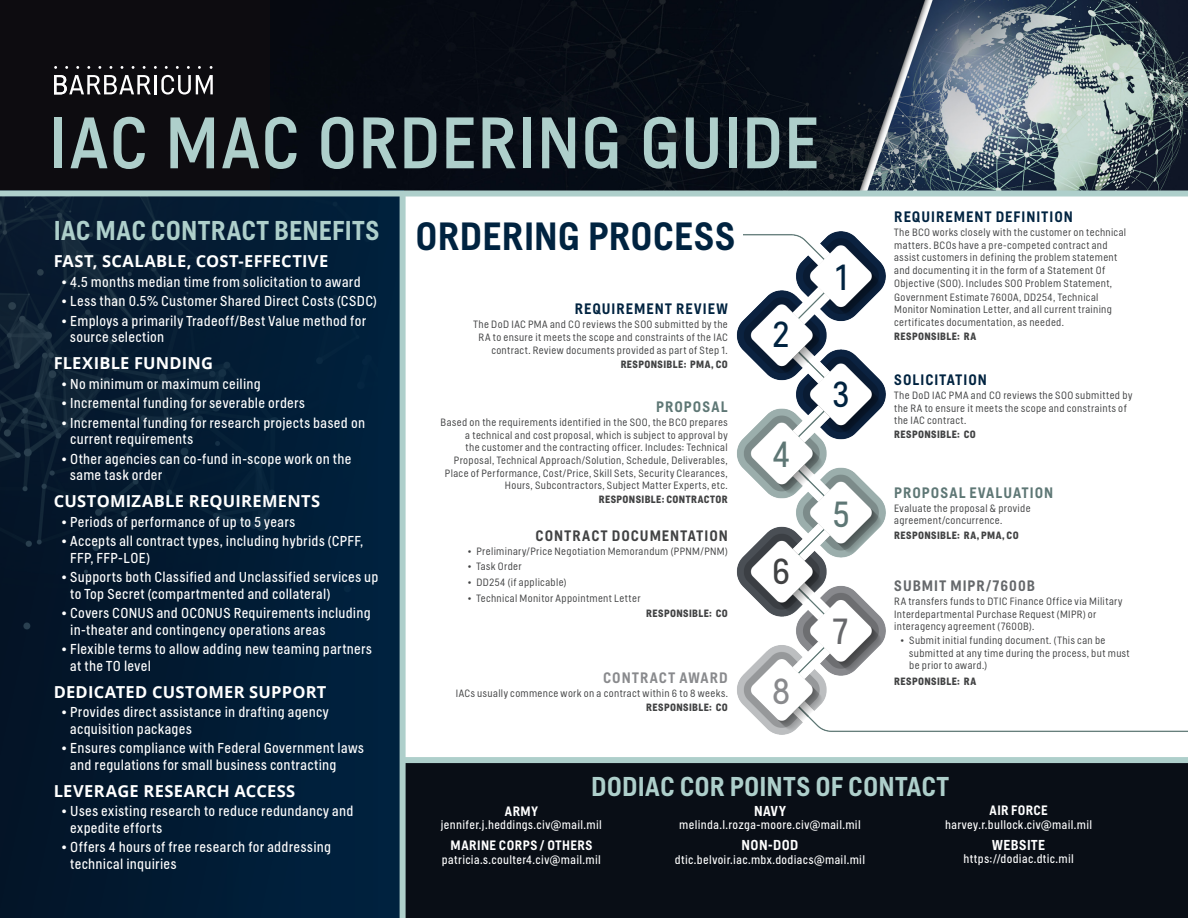
<style>
.page{position:relative;width:1188px;height:918px;background:#fff}
.page>*{position:absolute;margin:0;border:0;box-sizing:border-box;transform-origin:0 0}
.t1{font:72px "Helsinki";letter-spacing:.01em;color:#aecfcb}
.Page_1_Sidebar_Title{font:500 39px "Helsinki";letter-spacing:.015em;color:#002340}
.Page_1_Sidebar_Title-2{font:300 36px "Helsinki";color:#002340}
.Page_1_Sidebar_Title-3{font:300 36px "Helsinki";color:#5e7775}
.Page_1_Sidebar_Title-4{font:300 36px "Helsinki";color:#414243}
.Page_1_Sidebar_Title-5{font:300 36px "Helsinki";color:#67686b}
.Page_1_Sidebar_Title-6{font:300 36px "Helsinki";color:#898a8d}
.Page_1_Sidebar_Title-7{font:500 27px "Helsinki";letter-spacing:.01em;color:#aecfcb}
.Ordering_Guide_H1{font:700 16.5px "Open Sans";letter-spacing:.015em;color:#fff}
.Ordering_Guide_Step_Title{font:500 15px "Helsinki";letter-spacing:.07em;color:#002340}
.Ordering_Guide_Step_Title-2{font:500 15px "Helsinki";letter-spacing:.08em;color:#5e7775}
.Ordering_Guide_Step_Title-3{font:500 15px "Helsinki";letter-spacing:.065em;color:#414243}
.Ordering_Guide_Step_Title-4{font:500 15px "Helsinki";letter-spacing:.07em;color:#65686b}
.Ordering_Guide_Step_Title-5{font:500 15px "Helsinki";letter-spacing:.08em;color:#898a8d}
.t2{font:300 14.25px/16.5px "Helsinki";letter-spacing:.025em;color:#fff}
.Department_Title{font:500 14.25px "Helsinki";letter-spacing:.03em;color:#fff}
.Department_Title-2{font:500 13.5px "Helsinki";letter-spacing:.04em;color:#fff}
.Department_Title-3{font:300 12px "Helsinki";letter-spacing:.025em;color:#fff}
.Ordering_p{font:200 10.5px/12.6px "Helsinki";letter-spacing:.035em;color:#414243}
.Responsible{font:700 10.5px "Helsinki";letter-spacing:.04em;color:#414243}
</style>
<div class="page">
<img style="left:736px;top:231px;width:452px;height:503px">
<div style="left:0;top:0;width:272px;height:191px;background:#0d0c10"></div>
<img style="left:272px;top:0;width:916px;height:190px">
<div style="left:0;top:196px;width:400px;height:722px;background:#00223f"></div>
<div style="left:0;top:190px;width:1188px;height:6px;background:#aecfcb"></div>
<img style="left:0;top:197px;width:378px;height:721px">
<hr style="left:154px;top:75px;width:3px;height:19px;background:#fff">
<svg style="left:161px;top:75px;width:52px;height:20px"></svg>
<svg style="left:54px;top:75px;width:97px;height:19px"></svg>
<div style="left:405px;top:763px;width:783px;height:155px;background:#090e16"></div>
<div style="left:400px;top:193px;width:6px;height:725px;background:#aecfcb"></div>
<div style="left:404px;top:757px;width:784px;height:6px;background:#aecfcb"></div>
<div style="left:416px;top:219px;width:326px;height:31px;background:#fff"></div>
<p class="t1" style="left:50px;top:101px;width:771px">IAC MAC ORDERING GUIDE</p>
<p class="Page_1_Sidebar_Title-7" style="left:54px;top:215px;width:327px">IAC MAC CONTRACT BENEFITS</p>
<p class="Ordering_Guide_H1" style="left:54px;top:250px;width:276px">FAST, SCALABLE, COST-EFFECTIVE</p>
<p class="t2" style="left:61px;top:273px;width:301px">• 4.5 months median time from solicitation to award</p>
<p class="t2" style="left:61px;top:293px;width:317px">• Less than 0.5% Customer Shared Direct Costs (CSDC)</p>
<p class="t2" style="left:70px;top:312px;width:297px;text-indent:-9px">• Employs a primarily Tradeoff/Best Value method for source selection</p>
<p class="Ordering_Guide_H1" style="left:54px;top:352px;width:161px">FLEXIBLE FUNDING</p>
<p class="t2" style="left:61px;top:375px;width:201px">• No minimum or maximum ceiling</p>
<p class="t2" style="left:61px;top:395px;width:245px">• Incremental funding for severable orders</p>
<p class="t2" style="left:70px;top:414px;width:296px;text-indent:-9px">• Incremental funding for research projects based on current requirements</p>
<p class="t2" style="left:70px;top:450px;width:283px;text-indent:-9px">• Other agencies can co-fund in-scope work on the same task order</p>
<p class="Ordering_Guide_H1" style="left:54px;top:490px;width:268px">CUSTOMIZABLE REQUIREMENTS</p>
<p class="t2" style="left:61px;top:513px;width:235px">• Periods of performance of up to 5 years</p>
<p class="t2" style="left:70px;top:533px;width:295px;text-indent:-9px">• Accepts all contract types, including hybrids (CPFF,<br>FFP, FFP-LOE)</p>
<p class="t2" style="left:70px;top:569px;width:310px;text-indent:-9px">• Supports both Classified and Unclassified services up to Top Secret (compartmented and collateral)</p>
<p class="t2" style="left:70px;top:605px;width:302px;text-indent:-9px">• Covers CONUS and OCONUS Requirements including in-theater and contingency operations areas</p>
<p class="t2" style="left:70px;top:641px;width:303px;text-indent:-9px">• Flexible terms to allow adding new teaming partners at the TO level</p>
<p class="Ordering_Guide_H1" style="left:54px;top:680px;width:274px">DEDICATED CUSTOMER SUPPORT</p>
<p class="t2" style="left:70px;top:704px;width:260px;text-indent:-9px">• Provides direct assistance in drafting agency acquisition packages</p>
<p class="t2" style="left:70px;top:740px;width:295px;text-indent:-9px">• Ensures compliance with Federal Government laws and regulations for small business contracting</p>
<p class="Ordering_Guide_H1" style="left:54px;top:779px;width:243px">LEVERAGE RESEARCH ACCESS</p>
<p class="t2" style="left:70px;top:803px;width:285px;text-indent:-9px">• Uses existing research to reduce redundancy and expedite efforts</p>
<p class="t2" style="left:70px;top:839px;width:262px;text-indent:-9px">• Offers 4 hours of free research for addressing technical inquiries</p>
<p class="Page_1_Sidebar_Title" style="left:416px;top:213px;width:321px">ORDERING PROCESS</p>
<p class="Ordering_Guide_Step_Title" style="left:575px;top:300px;width:155px">REQUIREMENT REVIEW</p>
<p class="Ordering_p" style="left:473px;top:318px;width:256px;text-align:right">The DoD IAC PMA and CO reviews the SOO submitted by the<br>RA to ensure it meets the scope and constraints of the IAC contract. Review documents provided as part of Step 1.</p>
<p class="Responsible" style="left:621px;top:358px;width:109px">RESPONSIBLE: PMA, CO</p>
<p class="Ordering_Guide_Step_Title-2" style="left:656px;top:398px;width:73px">PROPOSAL</p>
<p class="Ordering_p" style="left:441px;top:416px;width:289px;text-align:right">Based on the requirements identified in the SOO, the BCO prepares a technical and cost proposal, which is subject to approval by<br>the customer and the contracting officer. Includes: Technical Proposal, Technical Approach/Solution, Schedule, Deliverables, Place of Performance, Cost/Price, Skill Sets, Security Clearances, Hours, Subcontractors, Subject Matter Experts, etc.</p>
<p class="Responsible" style="left:599px;top:493px;width:130px">RESPONSIBLE: CONTRACTOR</p>
<p class="Page_1_Sidebar_Title-2" style="left:773px;top:314px;width:18px">2</p>
<p class="Page_1_Sidebar_Title-3" style="left:773px;top:433px;width:19px">4</p>
<p class="Page_1_Sidebar_Title-2" style="left:835px;top:257px;width:14px">1</p>
<p class="Page_1_Sidebar_Title-2" style="left:833px;top:373px;width:18px">3</p>
<p class="Page_1_Sidebar_Title-3" style="left:833px;top:493px;width:18px">5</p>
<p class="Ordering_Guide_Step_Title" style="left:894px;top:208px;width:180px">REQUIREMENT DEFINITION</p>
<p class="Ordering_p" style="left:894px;top:226px;width:234px">The BCO works closely with the customer on technical matters. BCOs have a pre-competed contract and assist customers in defining the problem statement and documenting it in the form of a Statement Of Objective (SOO). Includes SOO Problem Statement,</p>
<p class="Ordering_p" style="left:894px;top:291px;width:219px">Government Estimate 7600A, DD254, Technical<br>Monitor Nomination Letter, and all current training certificates documentation, as needed.</p>
<p class="Responsible" style="left:894px;top:330px;width:83px">RESPONSIBLE: RA</p>
<p class="Ordering_Guide_Step_Title" style="left:894px;top:371px;width:94px">SOLICITATION</p>
<p class="Ordering_p" style="left:894px;top:389px;width:240px">The DoD IAC PMA and CO reviews the SOO submitted by the RA to ensure it meets the scope and constraints of the IAC contract.</p>
<p class="Responsible" style="left:894px;top:429px;width:83px">RESPONSIBLE: CO</p>
<p class="Ordering_Guide_Step_Title-2" style="left:894px;top:484px;width:160px">PROPOSAL EVALUATION</p>
<p class="Ordering_p" style="left:894px;top:502px;width:138px">Evaluate the proposal &amp; provide agreement/concurrence.</p>
<p class="Ordering_Guide_Step_Title-3" style="left:536px;top:527px;width:194px">CONTRACT DOCUMENTATION</p>
<p class="Responsible" style="left:894px;top:529px;width:126px">RESPONSIBLE: RA, PMA, CO</p>
<p class="Ordering_p" style="left:468px;top:545px;width:262px">• Preliminary/Price Negotiation Memorandum (PPNM/PNM)</p>
<p class="Ordering_p" style="left:468px;top:560px;width:55px">• Task Order</p>
<p class="Ordering_p" style="left:468px;top:576px;width:100px">• DD254 (if applicable)</p>
<p class="Ordering_p" style="left:468px;top:591px;width:174px">• Technical Monitor Appointment Letter</p>
<p class="Responsible" style="left:646px;top:607px;width:83px">RESPONSIBLE: CO</p>
<p class="Page_1_Sidebar_Title-4" style="left:772px;top:551px;width:19px">6</p>
<p class="Ordering_Guide_Step_Title-4" style="left:894px;top:577px;width:142px">SUBMIT MIPR/7600B</p>
<p class="Ordering_p" style="left:894px;top:595px;width:230px">RA transfers funds to DTIC Finance Office via Military<br>Interdepartmental Purchase Request (MIPR) or interagency agreement (7600B).</p>
<p class="Ordering_p" style="left:909px;top:634px;width:222px;text-indent:-9px">• Submit initial funding document. (This can be submitted at any time during the process, but must be prior to award.)</p>
<p class="Page_1_Sidebar_Title-5" style="left:833px;top:610px;width:16px">7</p>
<p class="Ordering_Guide_Step_Title-5" style="left:603px;top:669px;width:126px">CONTRACT AWARD</p>
<p class="Responsible" style="left:894px;top:675px;width:83px">RESPONSIBLE: RA</p>
<p class="Ordering_p" style="left:456px;top:687px;width:274px">IACs usually commence work on a contract within 6 to 8 weeks.</p>
<p class="Responsible" style="left:646px;top:701px;width:83px">RESPONSIBLE: CO</p>
<p class="Page_1_Sidebar_Title-6" style="left:772px;top:670px;width:20px">8</p>
<p class="Page_1_Sidebar_Title-7" style="left:591px;top:771px;width:359px">DODIAC COR POINTS OF CONTACT</p>
<p class="Department_Title-2" style="left:505px;top:803px;width:35px">ARMY</p>
<p class="Department_Title-3" style="left:441px;top:818px;width:162px">jennifer.j.heddings.civ@mail.mil</p>
<p class="Department_Title-2" style="left:451px;top:838px;width:143px">MARINE CORPS / OTHERS</p>
<p class="Department_Title-3" style="left:442px;top:853px;width:160px">patricia.s.coulter4.civ@mail.mil</p>
<p class="Department_Title" style="left:754px;top:803px;width:33px">NAVY</p>
<p class="Department_Title-3" style="left:679px;top:818px;width:183px">melinda.l.rozga-moore.civ@mail.mil</p>
<p class="Department_Title" style="left:742px;top:837px;width:58px">NON-DOD</p>
<p class="Department_Title-3" style="left:675px;top:853px;width:192px">dtic.belvoir.iac.mbx.dodiacs@mail.mil</p>
<p class="Department_Title-2" style="left:990px;top:803px;width:60px">AIR FORCE</p>
<p class="Department_Title-3" style="left:945px;top:818px;width:149px">harvey.r.bullock.civ@mail.mil</p>
<p class="Department_Title" style="left:992px;top:836px;width:54px">WEBSITE</p>
<p class="Department_Title-3" style="left:963px;top:852px;width:112px">https://dodiac.dtic.mil</p>
</div>
